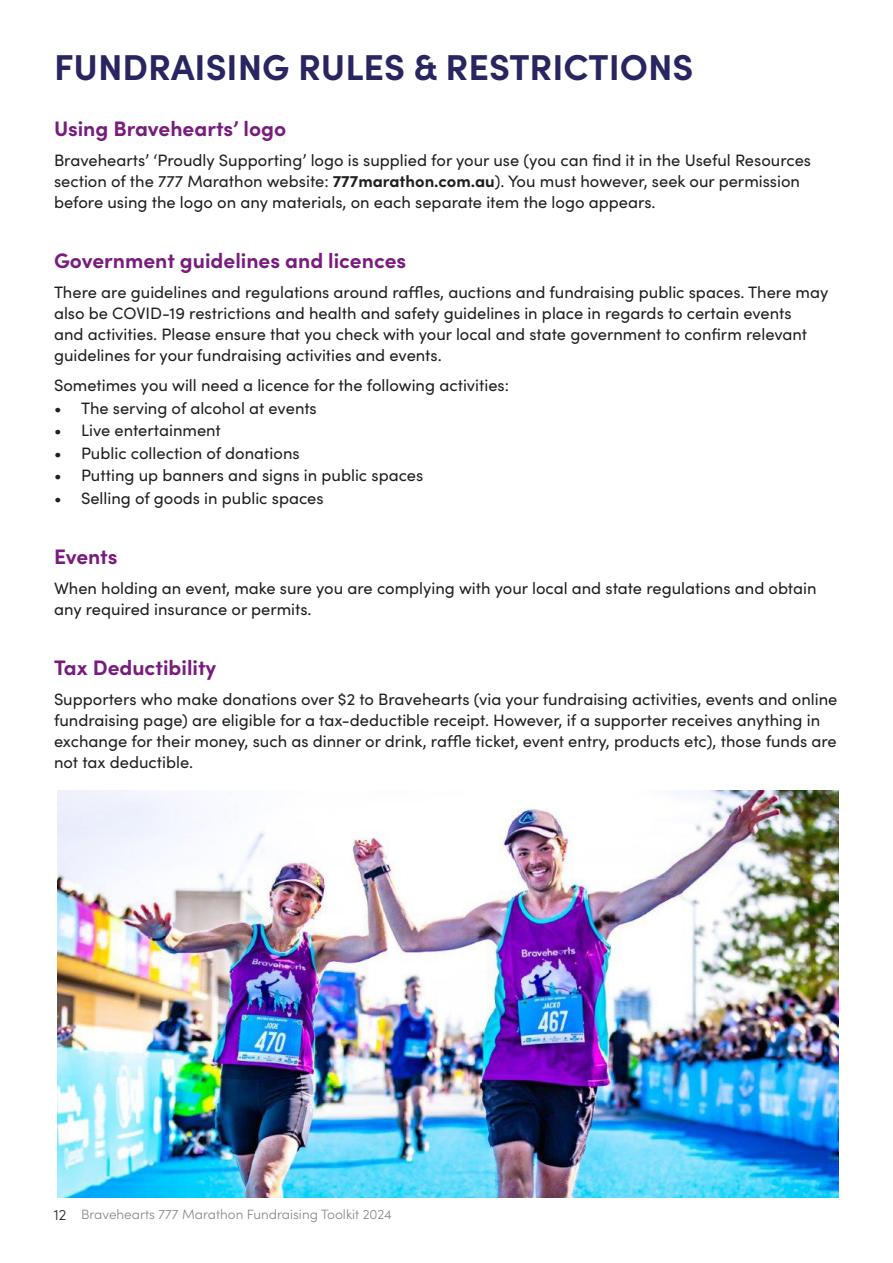
<style>
.page{position:relative;width:893px;height:1263px;background:#fff}
.page>*{position:absolute;margin:0;border:0;box-sizing:border-box;transform-origin:0 0}
.t1{font:700 36px "Sofia Pro";color:#292560}
.t2{font:700 21px "Sofia Pro";color:#781d7d}
.t3{font:16.5px/21px "Sofia Pro";color:#231f20}
.t4{font:300 15px "Sofia Pro";color:#231f20}
.t5{font:300 13.5px "Sofia Pro";color:#848689}
.s1{font-weight:700}
</style>
<div class="page">
<img style="left:57px;top:791px;width:782px;height:406px">
<p class="t1" style="left:54px;top:40px;width:641px">FUNDRAISING RULES &amp; RESTRICTIONS</p>
<p class="t2" style="left:54px;top:113px;width:234px">Using Bravehearts’ logo</p>
<p class="t3" style="left:54px;top:149px;width:759px">Bravehearts’ ‘Proudly Supporting’ logo is supplied for your use (you can find it in the Useful Resources section of the 777 Marathon website: <span class="s1">777marathon.com.au</span>). You must however, seek our permission before using the logo on any materials, on each separate item the logo appears.</p>
<p class="t2" style="left:54px;top:245px;width:354px">Government guidelines and licences</p>
<p class="t3" style="left:54px;top:281px;width:776px">There are guidelines and regulations around raffles, auctions and fundraising public spaces. There may also be COVID-19 restrictions and health and safety guidelines in place in regards to certain events<br>and activities. Please ensure that you check with your local and state government to confirm relevant guidelines for your fundraising activities and events.</p>
<p class="t3" style="left:54px;top:374px;width:457px">Sometimes you will need a licence for the following activities:</p>
<p class="t3" style="left:54px;top:397px;width:264px">• The serving of alcohol at events</p>
<p class="t3" style="left:54px;top:419px;width:168px">• Live entertainment</p>
<p class="t3" style="left:54px;top:442px;width:247px">• Public collection of donations</p>
<p class="t3" style="left:54px;top:464px;width:371px">• Putting up banners and signs in public spaces</p>
<p class="t3" style="left:54px;top:487px;width:271px">• Selling of goods in public spaces</p>
<p class="t2" style="left:54px;top:540px;width:65px">Events</p>
<p class="t3" style="left:54px;top:577px;width:764px">When holding an event, make sure you are complying with your local and state regulations and obtain any required insurance or permits.</p>
<p class="t2" style="left:54px;top:651px;width:164px">Tax Deductibility</p>
<p class="t3" style="left:54px;top:688px;width:785px">Supporters who make donations over $2 to Bravehearts (via your fundraising activities, events and online fundraising page) are eligible for a tax-deductible receipt. However, if a supporter receives anything in exchange for their money, such as dinner or drink, raffle ticket, event entry, products etc), those funds are not tax deductible.</p>
<p class="t4" style="left:54px;top:1204px;width:14px">12</p>
<p class="t5" style="left:81px;top:1204px;width:312px">Bravehearts 777 Marathon Fundraising Toolkit 2024</p>
</div>
